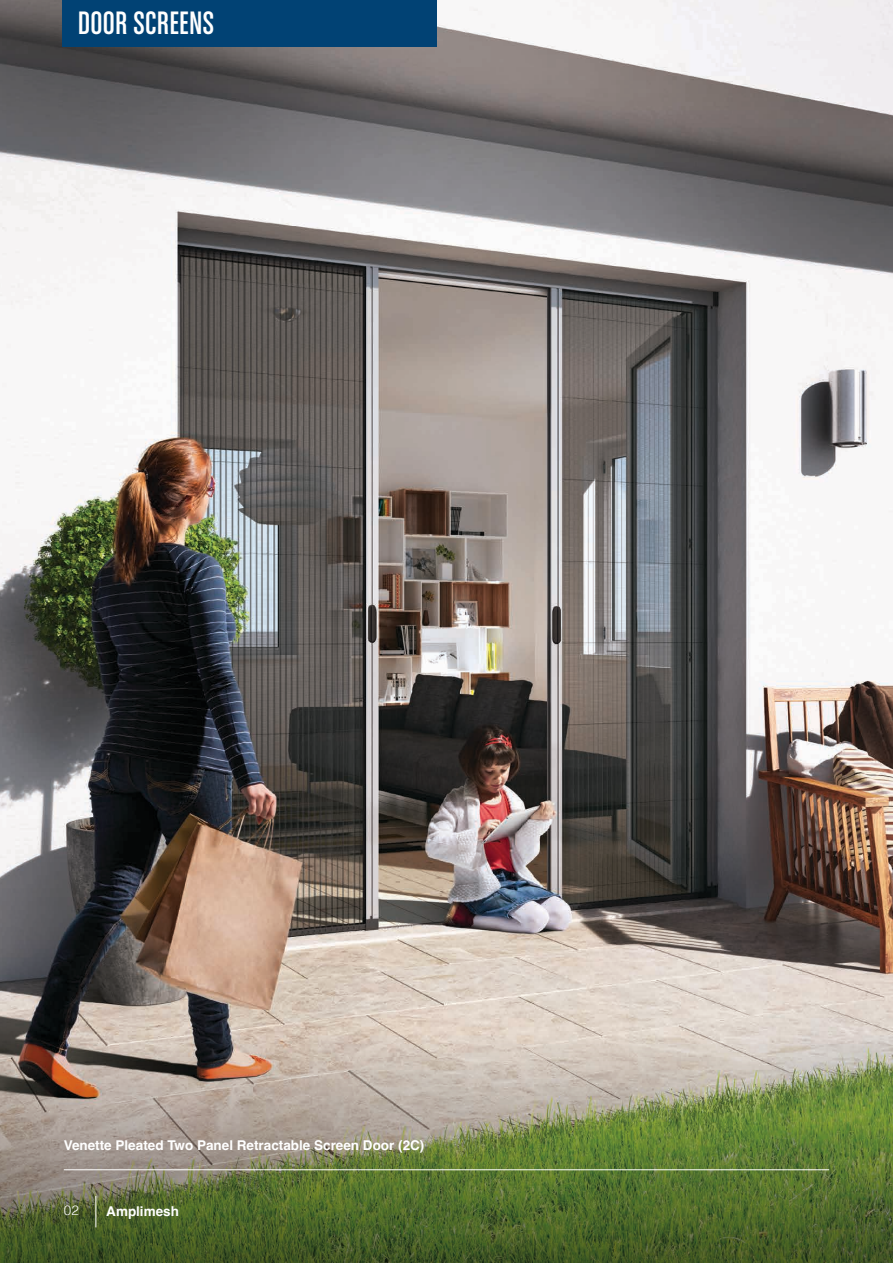
<style>
.page{position:relative;width:893px;height:1263px;background:#fff}
.page>*{position:absolute;margin:0;border:0;box-sizing:border-box;transform-origin:0 0}
.t1{font:34.5px "Chalet Comprime Cologne Sixty";letter-spacing:.01em;color:#fff}
.t2{font:700 13.5px "Helvetica";color:#fff}
.t3{font:300 13.5px "Helvetica";color:#fff}
</style>
<div class="page">
<img style="left:0;top:0;width:893px;height:1033px">
<img style="left:0;top:1033px;width:893px;height:230px">
<div style="left:62px;top:0;width:375px;height:46px;background:#014274"></div>
<hr style="left:64px;top:1169px;width:765px;height:1px;background:#fff">
<hr style="left:96px;top:1196px;width:1px;height:31px;background:#fff">
<h1 class="t1" style="left:78px;top:4px;width:138px">DOOR SCREENS</h1>
<p class="t2" style="left:64px;top:1137px;width:362px">Venette Pleated Two Panel Retractable Screen Door (2C)</p>
<p class="t3" style="left:64px;top:1199px;width:17px">02</p>
<p class="t2" style="left:106px;top:1202px;width:74px">Amplimesh</p>
</div>
